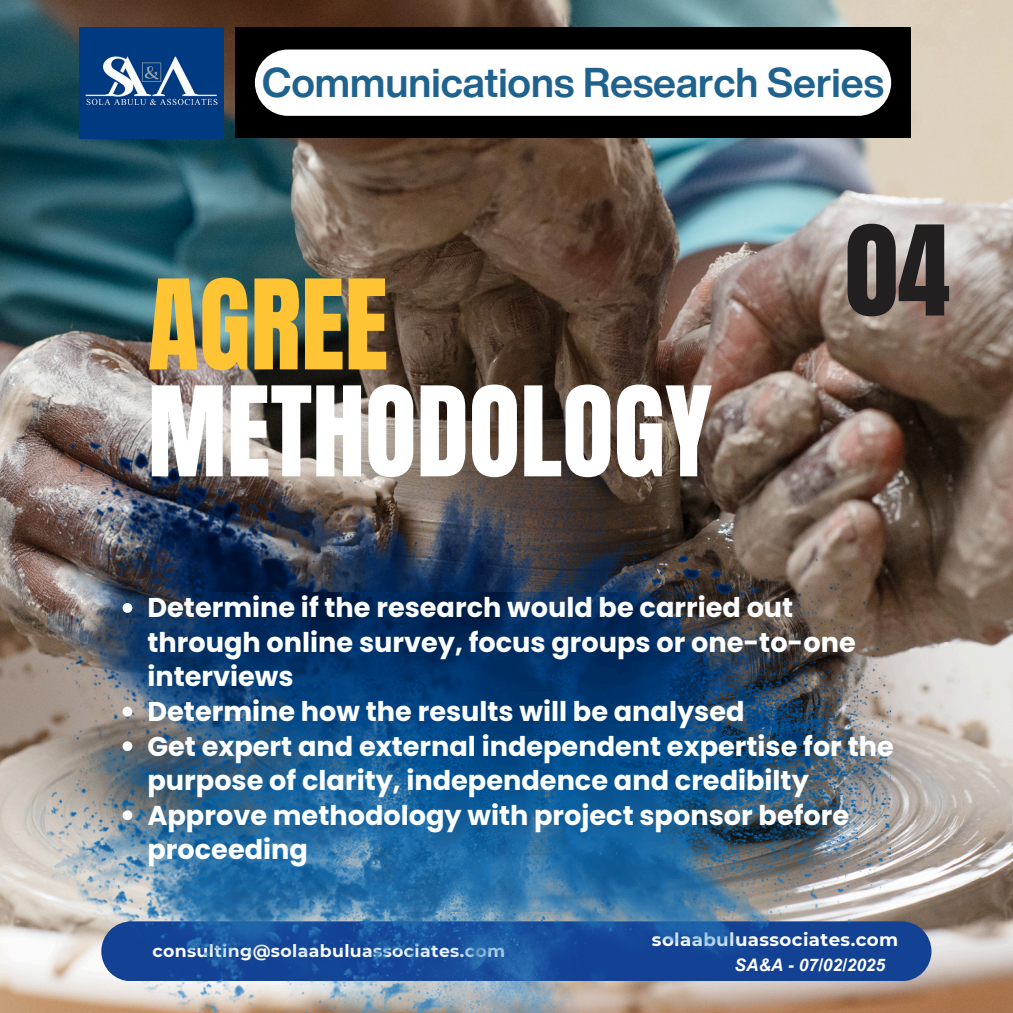
<style>
.page{position:relative;width:1013px;height:1013px;background:#fff}
.page>*{position:absolute;margin:0;border:0;box-sizing:border-box;transform-origin:0 0}
.t1{font:105.88px/106.9px "Anton";color:#fff}
.t2{font:105.88px "Anton";color:#211f20}
.t3{font:700 40.5px "Helvetica Now Display";color:#1f628e}
.t4{font:700 27.12px/34.5px "Poppins";color:#fdffff}
.t5{font:700 18.12px "Montserrat";letter-spacing:.02em;color:#fff}
.t6{font:700 17.25px "Montserrat";letter-spacing:.02em;color:#fdffff}
.t7{font:italic 700 17.25px "Arial MT Pro";color:#fff}
.s1{color:#ffc433}
</style>
<div class="page">
<img style="left:0;top:0;width:1012px;height:1012px">
<img style="left:47px;top:368px;width:810px;height:644px">
<div style="left:235px;top:27px;width:675px;height:110px;background:#000"></div>
<div style="left:255px;top:50px;width:636px;height:66px;background:#fff;border-radius:33px"></div>
<img style="left:80px;top:27px;width:143px;height:111px">
<svg style="left:890px;top:921px;width:41px;height:60px;background:#294f93"></svg>
<img style="left:80px;top:383px;width:810px;height:629px">
<img style="left:174px;top:592px;width:651px;height:319px">
<svg style="left:123px;top:603px;width:9px;height:10px"></svg>
<svg style="left:123px;top:706px;width:9px;height:10px"></svg>
<svg style="left:123px;top:741px;width:9px;height:10px"></svg>
<svg style="left:123px;top:810px;width:9px;height:10px"></svg>
<p class="t3" style="left:262px;top:52px;width:623px">Communications Research Series</p>
<p class="t1" style="left:148px;top:273px;width:566px"><span class="s1">AGREE<br></span>METHODOLOGY</p>
<p class="t2" style="left:845px;top:195px;width:106px">04</p>
<p class="t4" style="left:147px;top:590px;width:709px">Determine if the research would be carried out through online survey, focus groups or one-to-one interviews</p>
<p class="t4" style="left:147px;top:694px;width:598px">Determine how the results will be analysed</p>
<p class="t4" style="left:147px;top:728px;width:747px">Get expert and external independent expertise for the purpose of clarity, independence and credibilty</p>
<p class="t4" style="left:147px;top:798px;width:703px">Approve methodology with project sponsor before proceeding</p>
<p class="t6" style="left:152px;top:940px;width:354px">consulting@solaabuluassociates.com</p>
<h1 class="t5" style="left:652px;top:928px;width:248px">solaabuluassociates.com</h1>
<h2 class="t7" style="left:734px;top:958px;width:152px">SA&amp;A - 07/02/2025</h2>
</div>
